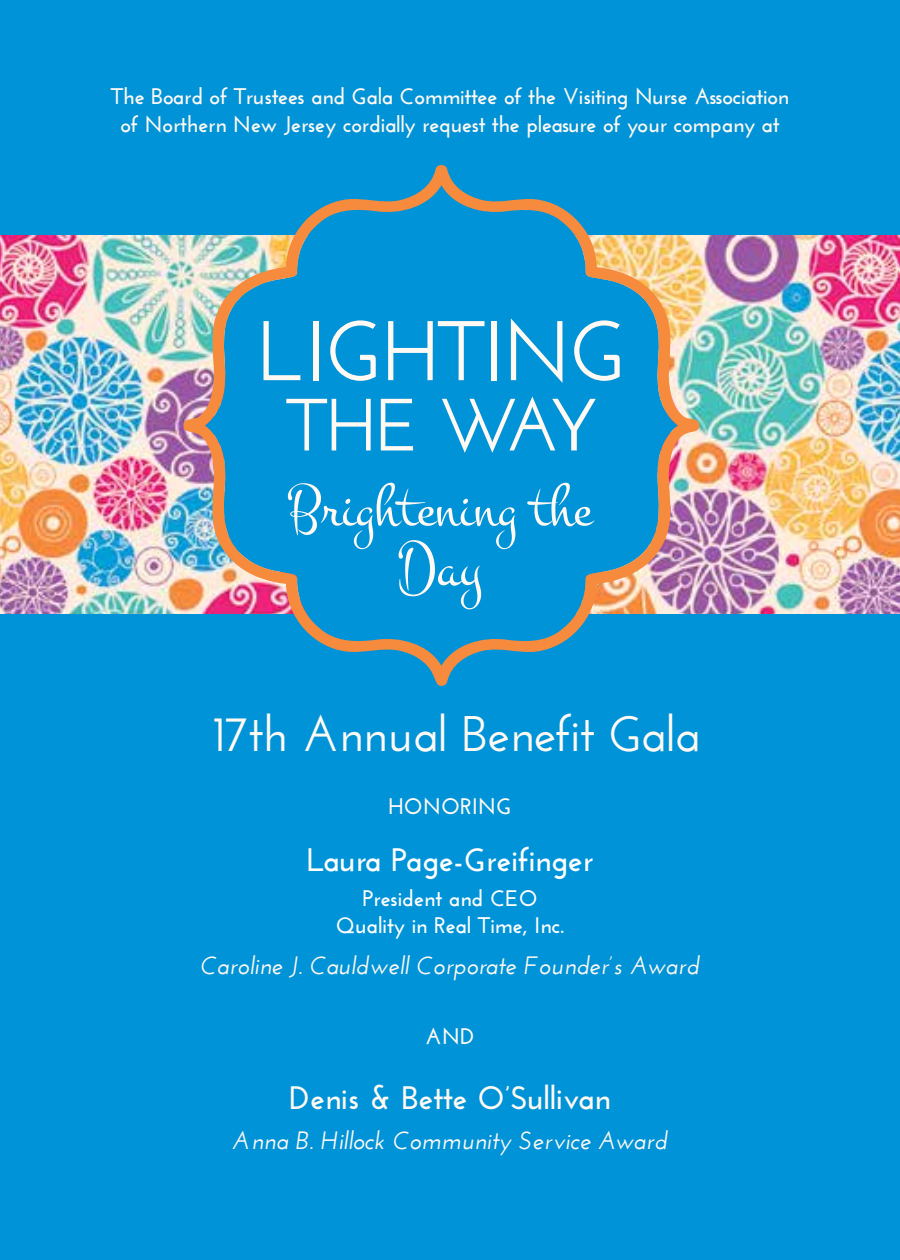
<style>
.page{position:relative;width:900px;height:1260px;background:#0193d7}
.page>*{position:absolute;margin:0;border:0;box-sizing:border-box;transform-origin:0 0}
.t1{font:600 50px "Josefin Sans";letter-spacing:-.01em;color:#fff9f3}
.t2{font:700 32.5px "Josefin Sans";color:#fff9f3}
.t3{font:700 32.5px "Josefin Sans";color:#fff}
.t4{font:italic 600 25px "Josefin Sans";color:#fff9f3}
.t5{font:700 22.5px/27.5px "Josefin Sans";letter-spacing:-.01em;color:#fff9f3;text-align:center}
.t6{font:700 22.5px/27.5px "Josefin Sans";color:#fff;text-align:center}
</style>
<div class="page">
<img style="left:0;top:236px;width:899px;height:378px">
<img style="left:183px;top:164px;width:517px;height:522px">
<svg style="left:264px;top:321px;width:36px;height:59px"></svg>
<div style="left:313px;top:321px;width:6px;height:59px;background:#fff9f3"></div>
<svg style="left:330px;top:320px;width:46px;height:61px"></svg>
<svg style="left:388px;top:321px;width:96px;height:59px"></svg>
<div style="left:491px;top:321px;width:5px;height:59px;background:#fff9f3"></div>
<svg style="left:511px;top:318px;width:51px;height:65px"></svg>
<svg style="left:574px;top:320px;width:46px;height:61px"></svg>
<svg style="left:286px;top:399px;width:85px;height:51px"></svg>
<svg style="left:381px;top:399px;width:32px;height:51px"></svg>
<svg style="left:442px;top:396px;width:154px;height:57px"></svg>
<svg style="left:527px;top:483px;width:68px;height:43px;background:#37a8dc"></svg>
<svg style="left:288px;top:483px;width:227px;height:126px;background:#1f9dd8"></svg>
<p class="t5" style="left:111px;top:83px;width:680px">The Board of Trustees and Gala Committee of the Visiting Nurse Association of Northern New Jersey cordially request the pleasure of your company at</p>
<h1 class="t1" style="left:213px;top:704px;width:489px">17th Annual Benefit Gala</h1>
<p class="t5" style="left:388px;top:792px;width:125px">HONORING</p>
<h2 class="t3" style="left:306px;top:841px;width:289px">Laura Page-Greifinger</h2>
<p class="t6" style="left:336px;top:885px;width:230px">President and CEO<br>Quality in Real Time, Inc.</p>
<p class="t4" style="left:201px;top:950px;width:500px">Caroline J. Cauldwell Corporate Founder’s Award</p>
<p class="t5" style="left:425px;top:1022px;width:51px">AND</p>
<h2 class="t2" style="left:289px;top:1078px;width:323px">Denis &amp; Bette O’Sullivan</h2>
<p class="t4" style="left:233px;top:1125px;width:436px">Anna B. Hillock Community Service Award</p>
</div>
